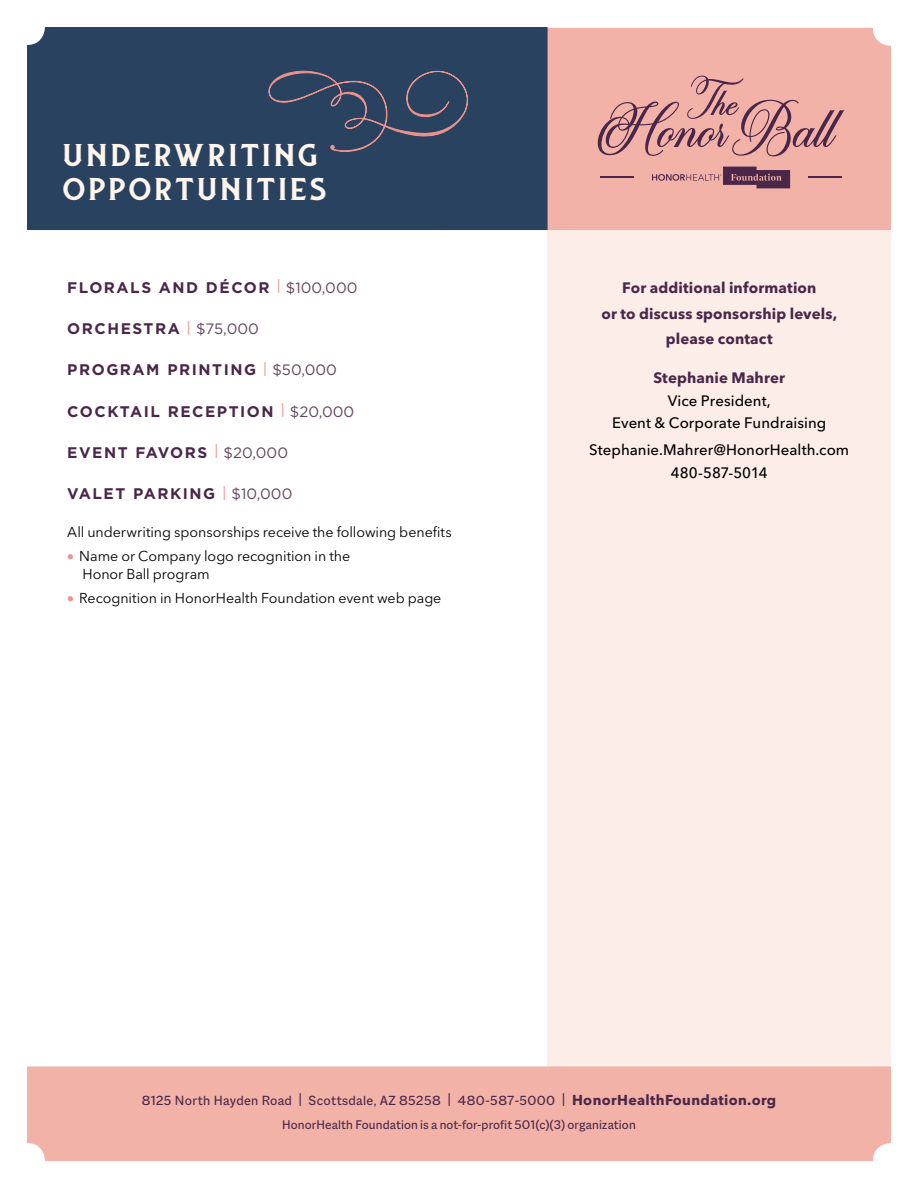
<style>
.page{position:relative;width:918px;height:1188px;background:#fff}
.page>*{position:absolute;margin:0;border:0;box-sizing:border-box;transform-origin:0 0}
.t1{font:45px/34.5px "Lansdowne";letter-spacing:.065em;color:#fff5ec;scale:1.1 1}
.t2{font:700 15.3px "Gotham";letter-spacing:.1em;color:#4a2748}
.t3{font:500 15px/22.5px "Avenir Next LT Pro";letter-spacing:.005em;color:#000;text-align:center}
.t4{font:700 15px/25.5px "Avenir Next LT Pro";letter-spacing:.01em;color:#4a2748;text-align:center}
.t5{font:14.25px/24px "Avenir Next LT Pro";letter-spacing:-.005em;color:#000}
.t6{font:14.25px "Macklin Sans";letter-spacing:.025em;color:#4a2748}
.t7{font:13.5px "Macklin Sans";letter-spacing:.01em;color:#4a2748}
.s1{font-weight:400;font-size:15px;color:#ed928c}
.s2{font-weight:400;font-size:15px;color:#62455f}
.s3{font-family:"Avenir Next LT Pro";font-weight:700}
</style>
<div class="page">
<div style="left:548px;top:196px;width:343px;height:870px;background:#fcede8"></div>
<div style="left:548px;top:28px;width:343px;height:202px;background:#f3b2a8"></div>
<div style="left:27px;top:1066px;width:864px;height:95px;background:#f3b2a8"></div>
<div style="left:27px;top:27px;width:521px;height:203px;background:#284260"></div>
<svg style="left:267px;top:27px;width:218px;height:125px;background:#314562"></svg>
<svg style="left:652px;top:167px;width:138px;height:21px;background:#ab767f"></svg>
<hr style="left:600px;top:176px;width:33px;height:2px;background:#4a2748">
<hr style="left:809px;top:176px;width:33px;height:2px;background:#4a2748">
<svg style="left:596px;top:76px;width:248px;height:80px;background:#d79b98"></svg>
<h1 class="t1" style="left:64px;top:137px;width:241px">underwriting opportunities</h1>
<p class="t2" style="left:67px;top:279px;width:292px">FLORALS AND DÉCOR <span class="s1">|</span> <span class="s2">$100,000</span></p>
<p class="t2" style="left:67px;top:320px;width:193px">ORCHESTRA <span class="s1">|</span> <span class="s2">$75,000</span></p>
<p class="t2" style="left:67px;top:361px;width:271px">PROGRAM PRINTING <span class="s1">|</span> <span class="s2">$50,000</span></p>
<p class="t2" style="left:67px;top:402px;width:289px">COCKTAIL RECEPTION <span class="s1">|</span> <span class="s2">$20,000</span></p>
<p class="t2" style="left:67px;top:444px;width:222px">EVENT FAVORS <span class="s1">|</span> <span class="s2">$20,000</span></p>
<p class="t2" style="left:67px;top:485px;width:227px">VALET PARKING <span class="s1">|</span> <span class="s2">$10,000</span></p>
<p class="t5" style="left:79px;top:520px;width:374px;text-indent:-12px">All underwriting sponsorships receive the following benefits<br>Name or Company logo recognition in the</p>
<p class="t5" style="left:79px;top:562px;width:364px">Honor Ball program<br>Recognition in HonorHealth Foundation event web page</p>
<p class="t4" style="left:601px;top:275px;width:237px">For additional information<br>or to discuss sponsorship levels, please contact</p>
<p class="t4" style="left:653px;top:365px;width:133px">Stephanie Mahrer</p>
<p class="t3" style="left:612px;top:389px;width:216px">Vice President,<br>Event &amp; Corporate Fundraising</p>
<p class="t3" style="left:589px;top:439px;width:261px">Stephanie.Mahrer@HonorHealth.com<br>480-587-5014</p>
<p class="t6" style="left:142px;top:1093px;width:636px">8125 North Hayden Road | Scottsdale, AZ 85258 | 480-587-5000 | <span class="s3">HonorHealthFoundation.org</span></p>
<p class="t7" style="left:282px;top:1117px;width:355px">HonorHealth Foundation is a not-for-profit 501(c)(3) organization</p>
</div>
